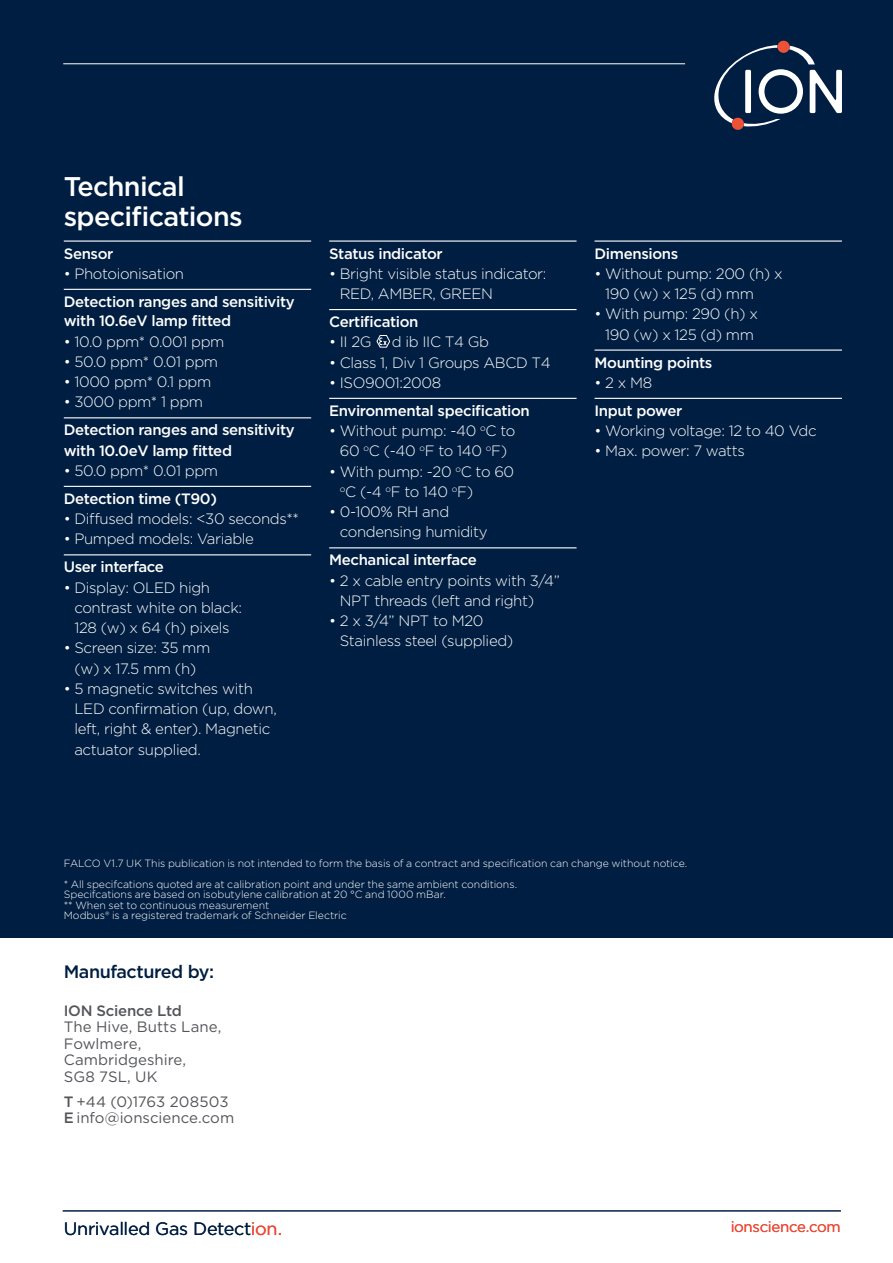
<style>
.page{position:relative;width:893px;height:1263px;background:#fff}
.page>*{position:absolute;margin:0;border:0;box-sizing:border-box;transform-origin:0 0}
.t1{font:500 27px/30px "Gotham";letter-spacing:-.025em;color:#fff}
.t2{font:18px "Gotham";letter-spacing:-.02em;color:#001e41}
.t3{font:500 18px "Gotham";letter-spacing:-.025em;color:#001e41}
.t4{font:300 15px/20.2px "Gotham";letter-spacing:-.025em;color:#fff}
.t5{font:500 15px/19.5px "Gotham";letter-spacing:-.025em;color:#fff}
.t6{font:15px/16.5px "Gotham";color:#54555a}
.t7{font:15px "Gotham";letter-spacing:-.025em;color:#ed4b38}
.t8{font:500 15px "Gotham";letter-spacing:-.015em;color:#54555a}
.t9{font:300 10.5px/10.5px "Gotham";letter-spacing:-.005em;color:#fff}
.s1{font-weight:500}
.s2{color:#ed4b38}
</style>
<div class="page">
<div style="left:0;top:0;width:893px;height:938px;background:#001e41"></div>
<hr style="left:64px;top:240px;width:247px;height:2px;background:#fff">
<hr style="left:64px;top:289px;width:247px;height:1px;background:#fff">
<hr style="left:64px;top:417px;width:247px;height:1px;background:#fff">
<hr style="left:64px;top:486px;width:247px;height:1px;background:#fff">
<hr style="left:64px;top:554px;width:247px;height:1px;background:#fff">
<hr style="left:329px;top:240px;width:248px;height:2px;background:#fff">
<hr style="left:329px;top:309px;width:248px;height:1px;background:#fff">
<hr style="left:329px;top:398px;width:248px;height:1px;background:#fff">
<hr style="left:329px;top:547px;width:248px;height:1px;background:#fff">
<hr style="left:595px;top:240px;width:247px;height:2px;background:#fff">
<hr style="left:595px;top:349px;width:247px;height:2px;background:#fff">
<hr style="left:595px;top:398px;width:247px;height:1px;background:#fff">
<hr style="left:63px;top:64px;width:622px;height:1px;background:#fff">
<hr style="left:63px;top:1210px;width:778px;height:1px;background:#001e41">
<svg style="left:714px;top:40px;width:128px;height:90px"></svg>
<svg style="left:376px;top:335px;width:14px;height:13px"></svg>
<h1 class="t1" style="left:64px;top:171px;width:180px">Technical specifications</h1>
<p class="t5" style="left:64px;top:243px;width:51px">Sensor</p>
<p class="t4" style="left:64px;top:263px;width:122px">• Photoionisation</p>
<p class="t5" style="left:64px;top:292px;width:233px">Detection ranges and sensitivity with 10.6eV lamp fitted</p>
<p class="t4" style="left:64px;top:331px;width:162px">• 10.0 ppm* 0.001 ppm</p>
<p class="t4" style="left:64px;top:351px;width:156px">• 50.0 ppm* 0.01 ppm</p>
<p class="t4" style="left:64px;top:371px;width:149px">• 1000 ppm* 0.1 ppm</p>
<p class="t4" style="left:64px;top:392px;width:141px">• 3000 ppm* 1 ppm</p>
<p class="t5" style="left:64px;top:420px;width:233px;line-height:20.2px">Detection ranges and sensitivity with 10.0eV lamp fitted</p>
<p class="t4" style="left:64px;top:460px;width:156px">• 50.0 ppm* 0.01 ppm</p>
<p class="t5" style="left:64px;top:489px;width:155px">Detection time (T90)</p>
<p class="t4" style="left:64px;top:508px;width:237px">• Diffused models: &lt;30 seconds**</p>
<p class="t4" style="left:64px;top:529px;width:192px">• Pumped models: Variable</p>
<p class="t5" style="left:64px;top:557px;width:102px">User interface</p>
<p class="t4" style="left:74px;top:577px;width:169px;text-indent:-11px">• Display: OLED high contrast white on black:<br>128 (w) x 64 (h) pixels</p>
<p class="t4" style="left:64px;top:638px;width:148px;text-align:center">• Screen size: 35 mm (w) x 17.5 mm (h)</p>
<p class="t4" style="left:74px;top:678px;width:204px;text-indent:-11px">• 5 magnetic switches with<br>LED confirmation (up, down, left, right &amp; enter). Magnetic actuator supplied.</p>
<p class="t5" style="left:329px;top:243px;width:115px">Status indicator</p>
<p class="t4" style="left:340px;top:263px;width:208px;text-indent:-11px">• Bright visible status indicator:<br>RED, AMBER, GREEN</p>
<p class="t5" style="left:329px;top:312px;width:91px">Certification</p>
<p class="t4" style="left:329px;top:332px;width:44px">• II 2G</p>
<p class="t4" style="left:392px;top:332px;width:99px">d ib IIC T4 Gb</p>
<p class="t4" style="left:329px;top:352px;width:223px">• Class 1, Div 1 Groups ABCD T4</p>
<p class="t4" style="left:329px;top:372px;width:114px">• ISO9001:2008</p>
<p class="t5" style="left:329px;top:401px;width:202px">Environmental specification</p>
<p class="t4" style="left:329px;top:420px;width:188px;text-align:center">• Without pump: -40 <sup>o</sup>C to<br>60 <sup>o</sup>C (-40 <sup>o</sup>F to 140 <sup>o</sup>F)</p>
<p class="t4" style="left:340px;top:461px;width:176px;text-indent:-11px">• With pump: -20 <sup>o</sup>C to 60 <sup>o</sup>C (-4 <sup>o</sup>F to 140 <sup>o</sup>F)</p>
<p class="t4" style="left:340px;top:501px;width:149px;text-indent:-11px">• 0-100% RH and condensing humidity</p>
<p class="t5" style="left:329px;top:550px;width:149px">Mechanical interface</p>
<p class="t4" style="left:340px;top:570px;width:222px;text-indent:-11px">• 2 x cable entry points with 3/4”<br>NPT threads (left and right)</p>
<p class="t4" style="left:340px;top:610px;width:175px;text-indent:-11px">• 2 x 3/4” NPT to M20<br>Stainless steel (supplied)</p>
<p class="t5" style="left:595px;top:243px;width:85px">Dimensions</p>
<p class="t4" style="left:605px;top:263px;width:179px;text-indent:-11px">• Without pump: 200 (h) x<br>190 (w) x 125 (d) mm</p>
<p class="t4" style="left:595px;top:304px;width:165px;text-align:center">• With pump: 290 (h) x<br>190 (w) x 125 (d) mm</p>
<p class="t5" style="left:595px;top:352px;width:119px">Mounting points</p>
<p class="t4" style="left:595px;top:372px;width:59px">• 2 x M8</p>
<p class="t5" style="left:595px;top:401px;width:89px">Input power</p>
<p class="t4" style="left:595px;top:420px;width:224px">• Working voltage: 12 to 40 Vdc</p>
<p class="t4" style="left:595px;top:441px;width:152px">• Max. power: 7 watts</p>
<p class="t9" style="left:64px;top:852px;width:625px;line-height:21px">FALCO V1.7 UK This publication is not intended to form the basis of a contract and specification can change without notice. * All specifcations quoted are at calibration point and under the same ambient conditions.</p>
<p class="t9" style="left:64px;top:889px;width:384px">Specifcations are based on isobutylene calibration at 20 °C and 1000 mBar. ** When set to continuous measurement<br>Modbus® is a registered trademark of Schneider Electric</p>
<p class="t3" style="left:64px;top:959px;width:152px">Manufactured by:</p>
<p class="t8" style="left:64px;top:1000px;width:119px">ION Science Ltd</p>
<p class="t6" style="left:64px;top:1018px;width:159px">The Hive, Butts Lane,<br>Fowlmere,<br>Cambridgeshire,<br>SG8 7SL, UK</p>
<p class="t6" style="left:64px;top:1093px;width:172px"><span class="s1">T</span> +44 (0)1763 208503<br><span class="s1">E</span> info@ionscience.com</p>
<p class="t2" style="left:64px;top:1217px;width:220px">Unrivalled Gas Detect<span class="s2">ion.</span></p>
<p class="t7" style="left:731px;top:1217px;width:112px">ionscience.com</p>
</div>
